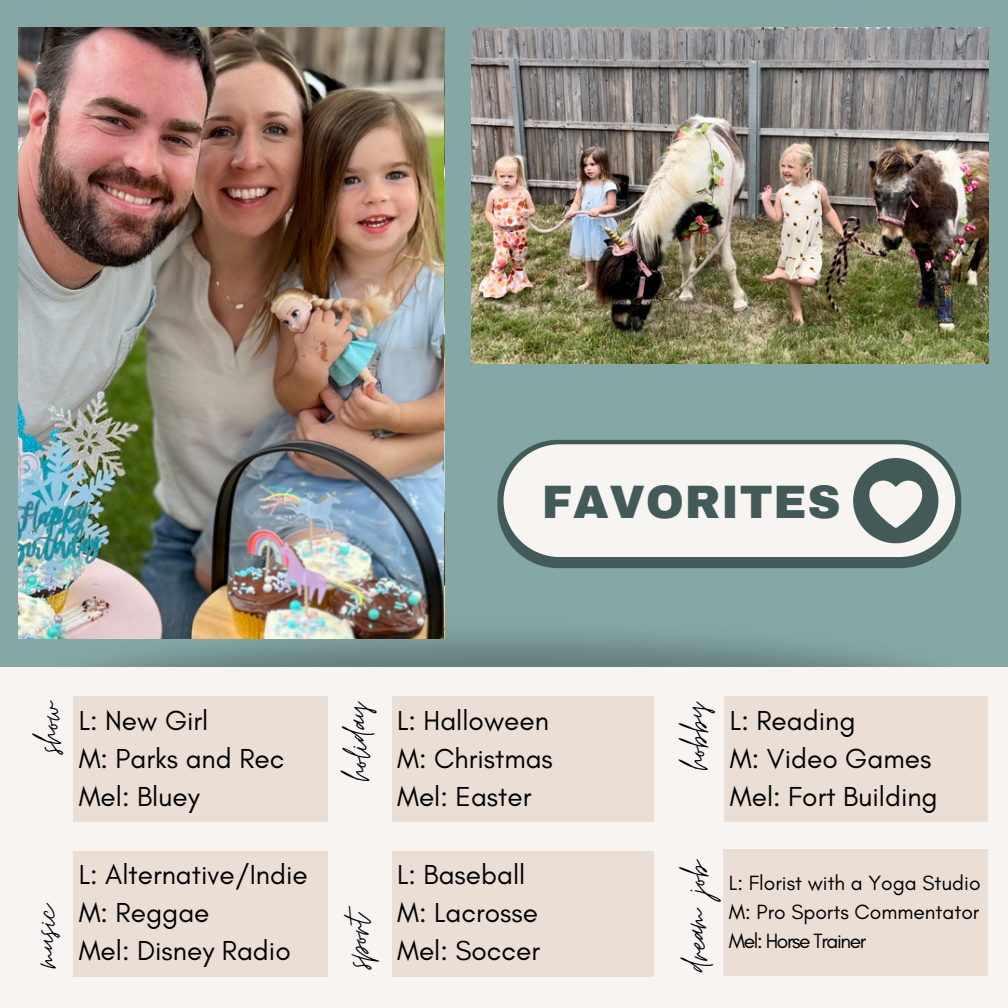
<style>
.page{position:relative;width:1008px;height:1008px;background:#85a8a6}
.page>*{position:absolute;margin:0;border:0;box-sizing:border-box;transform-origin:0 0}
.t1{font:900 45.85px "Archivo";letter-spacing:.015em;color:#425b59}
.t2{font:43.75px "Moon Time";color:#000}
.t3{font:28px/38.1px "Glacial Indifference";color:#000}
.t4{font:21px "Glacial Indifference";color:#000}
.t5{font:21px "Glacial Indifference";letter-spacing:-.065em;color:#000}
</style>
<div class="page">
<img style="left:18px;top:569px;width:900px;height:98px">
<div style="left:0;top:667px;width:1008px;height:341px;background:#f8f4f2"></div>
<div style="left:73px;top:697px;width:255px;height:125px;background:#eaded5"></div>
<div style="left:73px;top:851px;width:255px;height:125px;background:#eaded5"></div>
<div style="left:392px;top:697px;width:262px;height:125px;background:#eaded5"></div>
<div style="left:392px;top:851px;width:262px;height:125px;background:#eaded5"></div>
<div style="left:725px;top:697px;width:263px;height:125px;background:#eaded5"></div>
<div style="left:724px;top:850px;width:264px;height:126px;background:#eaded5"></div>
<div style="left:498px;top:446px;width:463px;height:122px;background:#425b59;border-radius:61px"></div>
<div style="left:498px;top:440px;width:463px;height:122px;background:#425b59;border-radius:61px"></div>
<div style="left:504px;top:444px;width:451px;height:113px;background:#f8f4f2;border-radius:56px"></div>
<svg style="left:853px;top:458px;width:85px;height:85px"></svg>
<img style="left:471px;top:27px;width:517px;height:336px">
<img style="left:19px;top:27px;width:425px;height:612px">
<h2 class="t1" style="left:542px;top:478px;width:300px">FAVORITES</h2>
<h2 class="t2" style="left:23px;top:753px;width:54px;rotate:-90deg">show</h2>
<p class="t3" style="left:79px;top:701px;width:207px">L: New Girl<br>M: Parks and Rec<br>Mel: Bluey</p>
<h3 class="t2" style="left:19px;top:968px;width:67px;rotate:-90deg">music</h3>
<p class="t3" style="left:79px;top:855px;width:231px">L: Alternative/Indie<br>M: Reggae<br>Mel: Disney Radio</p>
<h2 class="t2" style="left:331px;top:781px;width:82px;rotate:-90deg">holiday</h2>
<p class="t3" style="left:397px;top:701px;width:157px">L: Halloween<br>M: Christmas<br>Mel: Easter</p>
<h2 class="t2" style="left:331px;top:968px;width:66px;rotate:-90deg">sport</h2>
<p class="t3" style="left:397px;top:855px;width:144px">L: Baseball<br>M: Lacrosse<br>Mel: Soccer</p>
<h3 class="t2" style="left:669px;top:770px;width:71px;rotate:-90deg">hobby</h3>
<p class="t3" style="left:730px;top:701px;width:209px">L: Reading<br>M: Video Games<br>Mel: Fort Building</p>
<h3 class="t2" style="left:670px;top:972px;width:114px;rotate:-90deg">dream job</h3>
<p class="t4" style="left:729px;top:870px;width:253px">L: Florist with a Yoga Studio</p>
<p class="t4" style="left:729px;top:899px;width:252px">M: Pro Sports Commentator</p>
<h1 class="t5" style="left:729px;top:928px;width:139px">Mel: Horse Trainer</h1>
</div>
